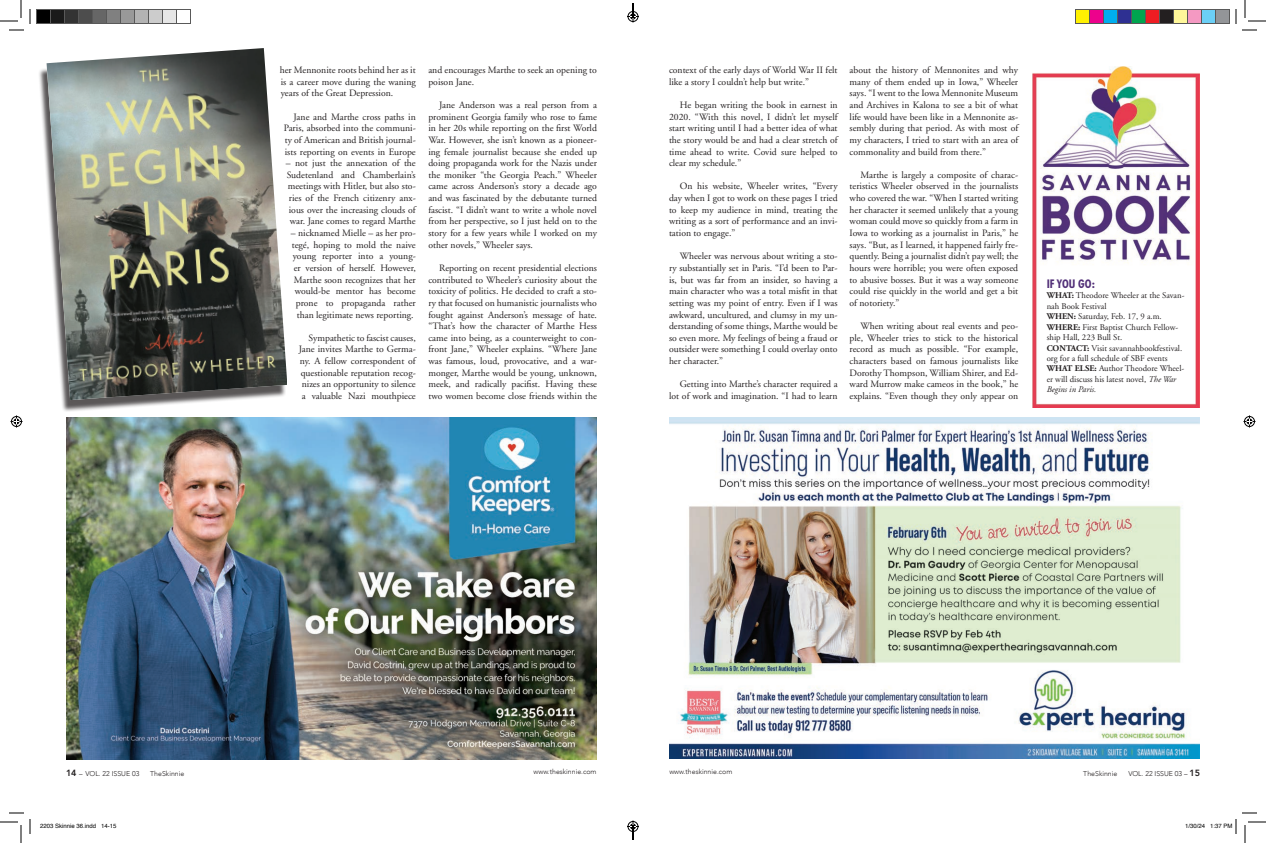
<style>
.page{position:relative;width:1266px;height:843px;background:#fff}
.page>*{position:absolute;margin:0;border:0;box-sizing:border-box;transform-origin:0 0}
.t1{font:700 condensed 12px "Futura BT";color:#523078}
.t2{font:9.7px/11.6px "Adobe Garamond";color:#231f20;text-align:justify}
.t3{font:8.7px/10.4px "Adobe Garamond";color:#231f20}
.t4{font:300 7px "Avenir";color:#231f20}
.t5{font:6px "Helvetica";color:#000}
.s1{font-weight:700}
.s2{font-style:italic}
.s3{font-weight:800;font-size:9px}
</style>
<div class="page">
<img style="left:66px;top:418px;width:531px;height:342px">
<img style="left:669px;top:417px;width:531px;height:342px">
<div style="left:38px;top:53px;width:248px;height:360px;background:#231f20;opacity:.75"></div>
<img style="left:47px;top:48px;width:240px;height:352px">
<img style="left:1033px;top:66px;width:167px;height:342px">
<svg style="left:0;top:0;width:31px;height:31px"></svg>
<svg style="left:0;top:812px;width:31px;height:31px"></svg>
<svg style="left:1235px;top:0;width:31px;height:31px"></svg>
<svg style="left:10px;top:416px;width:12px;height:12px"></svg>
<svg style="left:1244px;top:416px;width:12px;height:12px"></svg>
<div style="left:36px;top:10px;width:14px;height:14px;background:#000"></div>
<div style="left:36px;top:9px;width:15px;height:15px;border:1px solid #595959"></div>
<div style="left:50px;top:10px;width:14px;height:14px;background:#1a1a1a"></div>
<div style="left:50px;top:9px;width:15px;height:15px;border:1px solid #595959"></div>
<div style="left:64px;top:10px;width:14px;height:14px;background:#333"></div>
<div style="left:64px;top:9px;width:15px;height:15px;border:1px solid #595959"></div>
<div style="left:78px;top:10px;width:14px;height:14px;background:#4d4d4d"></div>
<div style="left:78px;top:9px;width:15px;height:15px;border:1px solid #595959"></div>
<div style="left:92px;top:10px;width:14px;height:14px;background:#666"></div>
<div style="left:92px;top:9px;width:15px;height:15px;border:1px solid #595959"></div>
<div style="left:106px;top:10px;width:14px;height:14px;background:#808080"></div>
<div style="left:106px;top:9px;width:15px;height:15px;border:1px solid #595959"></div>
<div style="left:120px;top:10px;width:14px;height:14px;background:#999"></div>
<div style="left:120px;top:9px;width:15px;height:15px;border:1px solid #595959"></div>
<div style="left:134px;top:10px;width:14px;height:14px;background:#b3b3b3"></div>
<div style="left:134px;top:9px;width:15px;height:15px;border:1px solid #595959"></div>
<div style="left:148px;top:10px;width:14px;height:14px;background:#ccc"></div>
<div style="left:148px;top:9px;width:15px;height:15px;border:1px solid #595959"></div>
<div style="left:162px;top:10px;width:14px;height:14px;background:#e6e6e6"></div>
<div style="left:162px;top:9px;width:15px;height:15px;border:1px solid #595959"></div>
<div style="left:176px;top:9px;width:15px;height:15px;border:1px solid #595959"></div>
<div style="left:1076px;top:10px;width:14px;height:14px;background:#fff101"></div>
<div style="left:1075px;top:9px;width:15px;height:15px;border:1px solid #595959"></div>
<div style="left:1090px;top:10px;width:14px;height:14px;background:#ed028c"></div>
<div style="left:1089px;top:9px;width:15px;height:15px;border:1px solid #595959"></div>
<div style="left:1104px;top:10px;width:14px;height:14px;background:#00aeef"></div>
<div style="left:1103px;top:9px;width:15px;height:15px;border:1px solid #595959"></div>
<div style="left:1118px;top:10px;width:14px;height:14px;background:#2e3092"></div>
<div style="left:1117px;top:9px;width:15px;height:15px;border:1px solid #595959"></div>
<div style="left:1132px;top:10px;width:14px;height:14px;background:#00a54f"></div>
<div style="left:1131px;top:9px;width:15px;height:15px;border:1px solid #595959"></div>
<div style="left:1146px;top:10px;width:14px;height:14px;background:#ee1d23"></div>
<div style="left:1145px;top:9px;width:15px;height:15px;border:1px solid #595959"></div>
<div style="left:1160px;top:10px;width:14px;height:14px;background:#231f20"></div>
<div style="left:1159px;top:9px;width:15px;height:15px;border:1px solid #595959"></div>
<div style="left:1174px;top:10px;width:14px;height:14px;background:#fff79a"></div>
<div style="left:1173px;top:9px;width:15px;height:15px;border:1px solid #595959"></div>
<div style="left:1188px;top:10px;width:14px;height:14px;background:#f499c2"></div>
<div style="left:1187px;top:9px;width:15px;height:15px;border:1px solid #595959"></div>
<div style="left:1202px;top:10px;width:14px;height:14px;background:#6bcff6"></div>
<div style="left:1201px;top:9px;width:15px;height:15px;border:1px solid #595959"></div>
<div style="left:1216px;top:10px;width:14px;height:14px;background:#939598"></div>
<div style="left:1215px;top:9px;width:15px;height:15px;border:1px solid #595959"></div>
<svg style="left:1235px;top:812px;width:31px;height:31px"></svg>
<svg style="left:627px;top:3px;width:12px;height:19px"></svg>
<svg style="left:627px;top:820px;width:12px;height:20px"></svg>
<p class="t2" style="left:280px;top:64px;width:137px">her Mennonite roots behind her as it is a career move during the waning years of the Great Depression.</p>
<p class="t2" style="left:284px;top:111px;width:134px;text-indent:10px">Jane and Marthe cross paths in Paris, absorbed into the communi&shy;ty of American and British journal&shy;ists reporting on events in Europe</p>
<p class="t2" style="left:286px;top:158px;width:132px;text-align:center">– not just the annexation of the<br>Sudetenland and Chamberlain’s meetings with Hitler, but also sto&shy;ries of the French citizenry anx&shy;ious over the increasing clouds of war. Jane comes to regard Marthe</p>
<p class="t2" style="left:291px;top:227px;width:127px;text-align:center">– nicknamed Mielle – as her pro&shy;tegé, hoping to mold the naive young reporter into a young&shy;er version of herself. However,<br>Marthe soon recognizes that her would-be mentor has become prone to propaganda rather than legitimate news reporting.</p>
<p class="t2" style="left:299px;top:332px;width:119px;text-align:right">Sympathetic to fascist causes,<br>Jane invites Marthe to Germa&shy;ny. A fellow correspondent of questionable reputation recog&shy;nizes an opportunity to silence a valuable Nazi mouthpiece</p>
<p class="t2" style="left:428px;top:64px;width:170px">and encourages Marthe to seek an opening to poison Jane.</p>
<p class="t2" style="left:428px;top:99px;width:170px;text-indent:11px">Jane Anderson was a real person from a prominent Georgia family who rose to fame in her 20s while reporting on the first World War. However, she isn’t known as a pioneer&shy;ing female journalist because she ended up doing propaganda work for the Nazis under the moniker “the Georgia Peach.” Wheeler came across Anderson’s story a decade ago and was fascinated by the debutante turned fascist. “I didn’t want to write a whole novel from her perspective, so I just held on to the story for a few years while I worked on my other novels,” Wheeler says.</p>
<p class="t2" style="left:428px;top:262px;width:170px;text-indent:11px">Reporting on recent presidential elections contributed to Wheeler’s curiosity about the toxicity of politics. He decided to craft a sto&shy;ry that focused on humanistic journalists who fought against Anderson’s message of hate. “That’s how the character of Marthe Hess came into being, as a counterweight to con&shy;front Jane,” Wheeler explains. “Where Jane was famous, loud, provocative, and a war&shy;monger, Marthe would be young, unknown, meek, and radically pacifist. Having these two women become close friends within the</p>
<p class="t2" style="left:669px;top:64px;width:170px">context of the early days of World War II felt like a story I couldn’t help but write.”</p>
<p class="t2" style="left:669px;top:99px;width:170px;text-indent:11px">He began writing the book in earnest in 2020. “With this novel, I didn’t let myself start writing until I had a better idea of what the story would be and had a clear stretch of time ahead to write. Covid sure helped to clear my schedule.”</p>
<p class="t2" style="left:669px;top:181px;width:170px;text-indent:11px">On his website, Wheeler writes, “Every day when I got to work on these pages I tried to keep my audience in mind, treating the writing as a sort of performance and an invi&shy;tation to engage.”</p>
<p class="t2" style="left:669px;top:251px;width:170px;text-indent:11px">Wheeler was nervous about writing a sto&shy;ry substantially set in Paris. “I’d been to Par&shy;is, but was far from an insider, so having a main character who was a total misfit in that setting was my point of entry. Even if I was awkward, uncultured, and clumsy in my un&shy;derstanding of some things, Marthe would be so even more. My feelings of being a fraud or outsider were something I could overlay onto her character.”</p>
<p class="t2" style="left:669px;top:379px;width:170px;text-align:right">Getting into Marthe’s character required a lot of work and imagination. “I had to learn</p>
<p class="t2" style="left:850px;top:64px;width:170px">about the history of Mennonites and why many of them ended up in Iowa,” Wheeler says. “I went to the Iowa Mennonite Museum and Archives in Kalona to see a bit of what life would have been like in a Mennonite as&shy;sembly during that period. As with most of my characters, I tried to start with an area of commonality and build from there.”</p>
<p class="t2" style="left:850px;top:169px;width:170px;text-indent:11px">Marthe is largely a composite of charac&shy;teristics Wheeler observed in the journalists who covered the war. “When I started writing her character it seemed unlikely that a young woman could move so quickly from a farm in Iowa to working as a journalist in Paris,” he says. “But, as I learned, it happened fairly fre&shy;quently. Being a journalist didn’t pay well; the hours were horrible; you were often exposed to abusive bosses. But it was a way someone could rise quickly in the world and get a bit of notoriety.”</p>
<p class="t2" style="left:850px;top:321px;width:170px;text-indent:11px">When writing about real events and peo&shy;ple, Wheeler tries to stick to the historical record as much as possible. “For example, characters based on famous journalists like Dorothy Thompson, William Shirer, and Ed&shy;ward Murrow make cameos in the book,” he explains. “Even though they only appear on</p>
<p class="t1" style="left:1047px;top:276px;width:50px">IF YOU GO:</p>
<p class="t3" style="left:1047px;top:291px;width:139px"><span class="s1">WHAT:</span> Theodore Wheeler at the Savan&shy;nah Book Festival<br><span class="s1">WHEN:</span> Saturday, Feb. 17, 9 a.m.<br><span class="s1">WHERE:</span> First Baptist Church Fellow&shy;ship Hall, 223 Bull St.<br><span class="s1">CONTACT:</span> Visit savannahbookfestival. org for a full schedule of SBF events<br><span class="s1">WHAT ELSE:</span> Author Theodore Wheel&shy;er will discuss his latest novel, <span class="s2">The War<br>Begins in Paris.</span></p>
<p class="t4" style="left:66px;top:770px;width:75px"><span class="s3">14</span> – VOL. 22 ISSUE 03</p>
<p class="t4" style="left:150px;top:770px;width:36px">TheSkinnie</p>
<p class="t4" style="left:534px;top:768px;width:65px">www.theskinnie.com</p>
<p class="t4" style="left:669px;top:768px;width:65px">www.theskinnie.com</p>
<p class="t4" style="left:1083px;top:770px;width:36px">TheSkinnie</p>
<p class="t4" style="left:1128px;top:770px;width:73px">VOL. 22 ISSUE 03 – <span class="s3">15</span></p>
<p class="t5" style="left:40px;top:821px;width:78px">2203 Skinnie 36.indd 14-15</p>
<p class="t5" style="left:1185px;top:821px;width:49px">1/30/24 1:37 PM</p>
</div>
